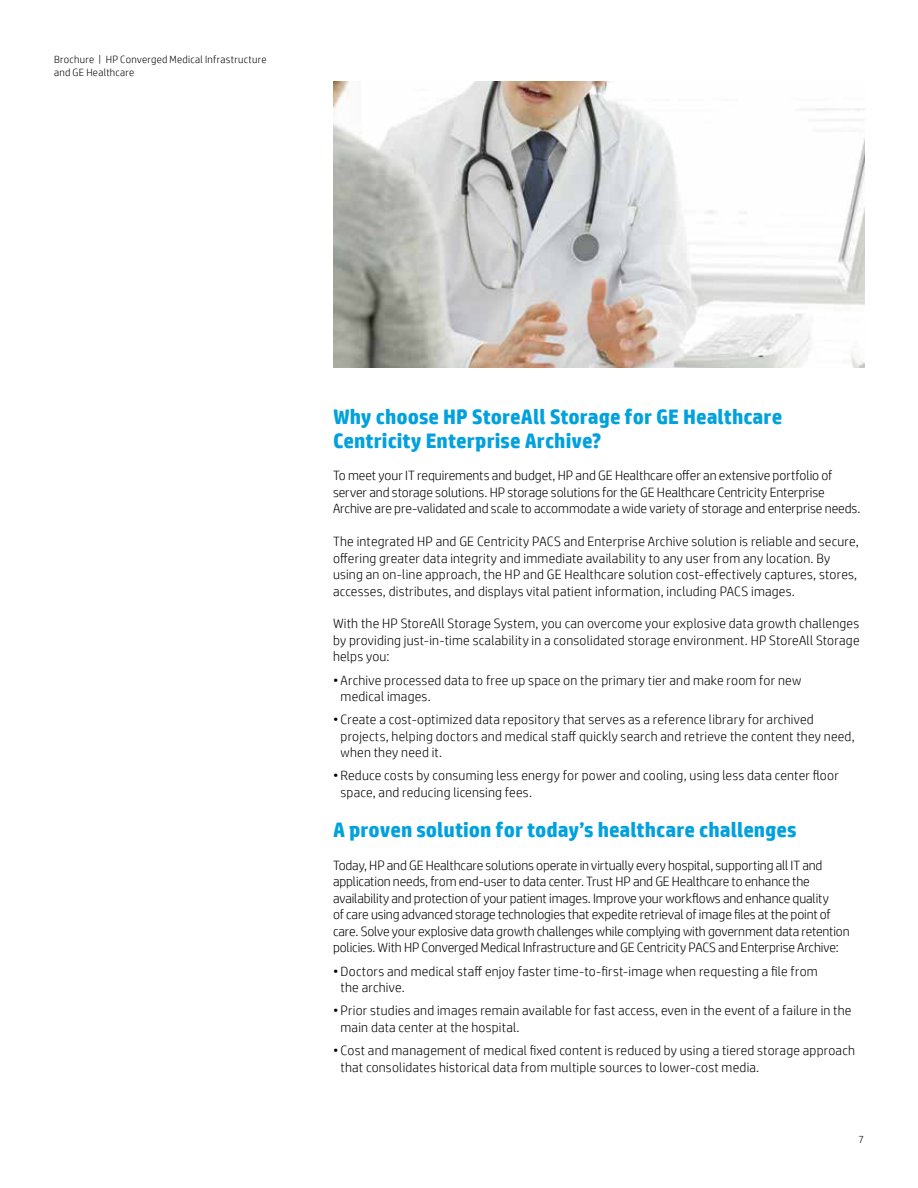
<style>
.page{position:relative;width:918px;height:1188px;background:#fff}
.page>*{position:absolute;margin:0;border:0;box-sizing:border-box;transform-origin:0 0}
.t1{font:700 21px/24px "HP Simplified";color:#00a1dd}
.t2{font:300 13.5px/16.5px "HP Simplified";letter-spacing:.01em;color:#000}
.t3{font:300 13.5px/16.5px "HP Simplified";letter-spacing:-.01em;color:#000}
.t4{font:300 10.5px/13.5px "HP Simplified";letter-spacing:.025em;color:#000}
</style>
<div class="page">
<img style="left:333px;top:81px;width:531px;height:286px">
<p class="t4" style="left:54px;top:52px;width:214px">Brochure | HP Converged Medical Infrastructure and GE Healthcare</p>
<h1 class="t1" style="left:333px;top:404px;width:451px">Why choose HP StoreAll Storage for GE Healthcare<br>Centricity Enterprise Archive?</h1>
<p class="t2" style="left:333px;top:467px;width:529px">To meet your IT requirements and budget, HP and GE Healthcare offer an extensive portfolio of server and storage solutions. HP storage solutions for the GE Healthcare Centricity Enterprise<br>Archive are pre-validated and scale to accommodate a wide variety of storage and enterprise needs.</p>
<p class="t2" style="left:333px;top:533px;width:527px">The integrated HP and GE Centricity PACS and Enterprise Archive solution is reliable and secure, offering greater data integrity and immediate availability to any user from any location. By using an on-line approach, the HP and GE Healthcare solution cost-effectively captures, stores, accesses, distributes, and displays vital patient information, including PACS images.</p>
<p class="t2" style="left:333px;top:615px;width:528px;text-align:justify">With the HP StoreAll Storage System, you can overcome your explosive data growth challenges by providing just-in-time scalability in a consolidated storage environment. HP StoreAll Storage helps you:</p>
<p class="t2" style="left:341px;top:671px;width:462px;text-indent:-8px">• Archive processed data to free up space on the primary tier and make room for new medical images.</p>
<p class="t2" style="left:341px;top:711px;width:516px;text-indent:-8px">• Create a cost-optimized data repository that serves as a reference library for archived projects, helping doctors and medical staff quickly search and retrieve the content they need, when they need it.</p>
<p class="t2" style="left:341px;top:767px;width:500px;text-indent:-8px">• Reduce costs by consuming less energy for power and cooling, using less data center floor space, and reducing licensing fees.</p>
<h1 class="t1" style="left:333px;top:818px;width:465px">A proven solution for today’s healthcare challenges</h1>
<p class="t3" style="left:333px;top:857px;width:518px">Today, HP and GE Healthcare solutions operate in virtually every hospital, supporting all IT and application needs, from end-user to data center. Trust HP and GE Healthcare to enhance the availability and protection of your patient images. Improve your workflows and enhance quality<br>of care using advanced storage technologies that expedite retrieval of image files at the point of care. Solve your explosive data growth challenges while complying with government data retention policies. With HP Converged Medical Infrastructure and GE Centricity PACS and Enterprise Archive:</p>
<p class="t2" style="left:341px;top:963px;width:479px;text-indent:-8px">• Doctors and medical staff enjoy faster time-to-first-image when requesting a file from the archive.</p>
<p class="t2" style="left:341px;top:1002px;width:513px;text-indent:-8px">• Prior studies and images remain available for fast access, even in the event of a failure in the main data center at the hospital.</p>
<p class="t2" style="left:341px;top:1042px;width:516px;text-indent:-8px">• Cost and management of medical fixed content is reduced by using a tiered storage approach that consolidates historical data from multiple sources to lower-cost media.</p>
<p class="t4" style="left:858px;top:1132px;width:7px">7</p>
</div>
